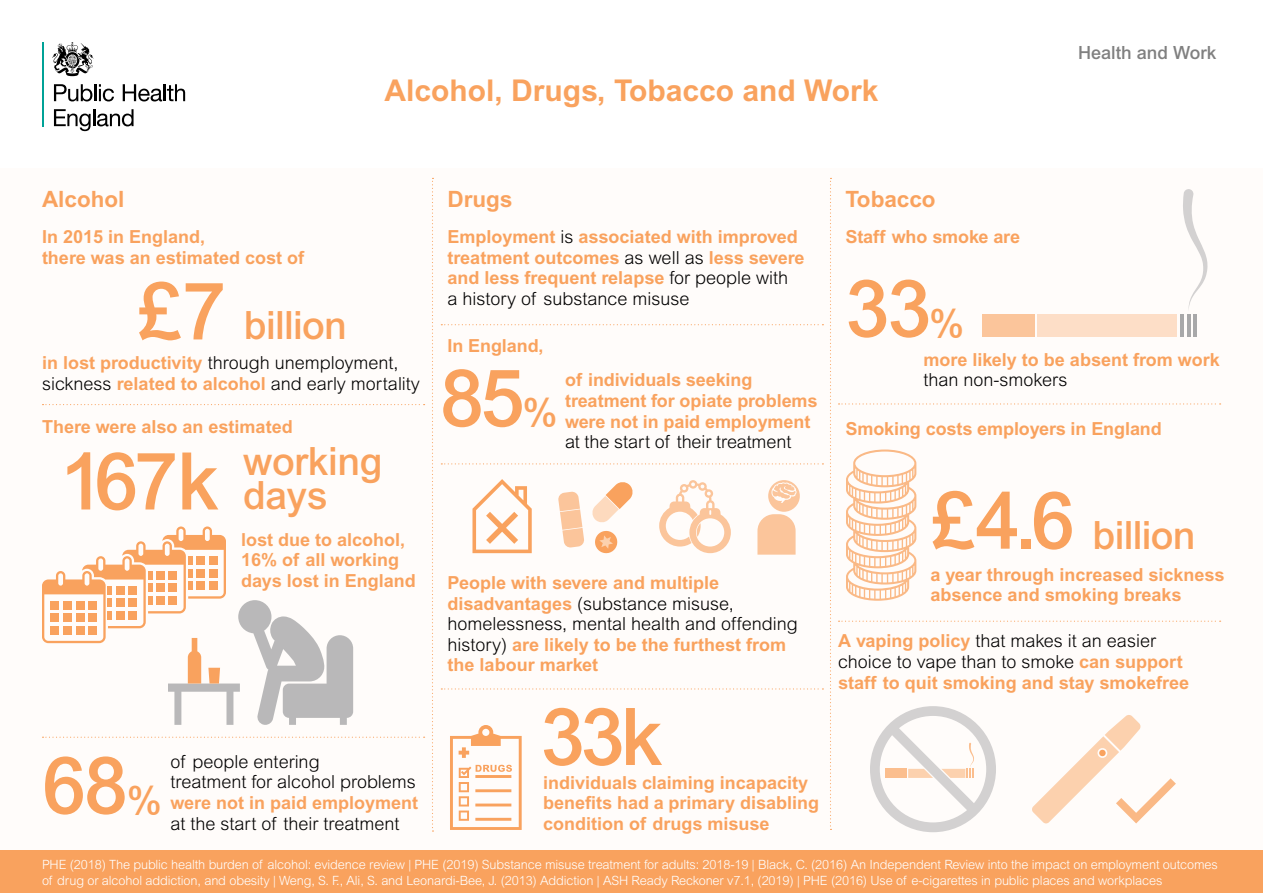
<style>
.page{position:relative;width:1263px;height:893px;background:#fff}
.page>*{position:absolute;margin:0;border:0;box-sizing:border-box;transform-origin:0 0}
.t1{font:500 79.5px "Arial";letter-spacing:-.045em;color:#f9a25e}
.t2{font:500 39px/34.8px "Arial";letter-spacing:-.01em;color:#f9a25e}
.t3{font:700 30px "Arial";color:#f9a25e}
.t4{font:700 22.5px "Arial";color:#f9a25e}
.t5{font:500 18.15px "Arial";color:#808080}
.t6{font:700 18px/20.7px "Arial";color:#f9a25e}
.t7{font:300 18px/20.7px "Arial MT Std";color:#000}
.t8{font:300 12.75px/15.3px "Arial MT Std";letter-spacing:-.01em;color:#fff}
.s1{font-size:79.5px}
.s2{font-family:"Arial";font-weight:700;color:#f9a25e}
.s3{font-size:39px}
.s4{font-family:"Arial MT Std";font-weight:300;color:#000}
</style>
<div class="page">
<div style="left:0;top:168px;width:1263px;height:724px;background:#fffcfa"></div>
<div style="left:0;top:850px;width:1263px;height:42px;background:#f9a25e"></div>
<svg style="left:42px;top:526px;width:311px;height:198px"></svg>
<svg style="left:830px;top:178px;width:2px;height:652px"></svg>
<svg style="left:432px;top:178px;width:1px;height:653px"></svg>
<svg style="left:839px;top:403px;width:382px;height:1px"></svg>
<svg style="left:839px;top:620px;width:382px;height:1px"></svg>
<svg style="left:846px;top:449px;width:70px;height:151px"></svg>
<svg style="left:43px;top:404px;width:382px;height:1px"></svg>
<svg style="left:43px;top:736px;width:382px;height:1px"></svg>
<svg style="left:441px;top:463px;width:382px;height:1px"></svg>
<div style="left:982px;top:315px;width:53px;height:22px;background:#fbc59b"></div>
<div style="left:1038px;top:315px;width:139px;height:22px;background:#fddec7"></div>
<hr style="left:1180px;top:315px;width:4px;height:22px;background:#a8aaad">
<hr style="left:1187px;top:315px;width:3px;height:22px;background:#a8aaad">
<hr style="left:1193px;top:315px;width:4px;height:22px;background:#a8aaad">
<svg style="left:1183px;top:189px;width:25px;height:120px"></svg>
<svg style="left:870px;top:706px;width:126px;height:126px"></svg>
<div style="left:768px;top:480px;width:32px;height:31px;background:#fbc59b;border-radius:50%"></div>
<svg style="left:758px;top:514px;width:38px;height:40px;background:#fbc9a3"></svg>
<svg style="left:771px;top:482px;width:26px;height:21px"></svg>
<svg style="left:659px;top:480px;width:72px;height:73px"></svg>
<svg style="left:472px;top:479px;width:60px;height:74px"></svg>
<svg style="left:592px;top:482px;width:41px;height:41px"></svg>
<svg style="left:595px;top:531px;width:23px;height:23px"></svg>
<svg style="left:558px;top:491px;width:26px;height:57px"></svg>
<svg style="left:1032px;top:715px;width:144px;height:109px"></svg>
<svg style="left:450px;top:725px;width:72px;height:105px"></svg>
<svg style="left:441px;top:688px;width:382px;height:1px"></svg>
<svg style="left:441px;top:324px;width:382px;height:1px"></svg>
<hr style="left:42px;top:42px;width:2px;height:84px;background:#00a297">
<svg style="left:54px;top:84px;width:60px;height:17px"></svg>
<svg style="left:123px;top:84px;width:62px;height:17px"></svg>
<svg style="left:54px;top:109px;width:80px;height:22px"></svg>
<svg style="left:52px;top:42px;width:42px;height:34px"></svg>
<h3 class="t3" style="left:384px;top:73px;width:496px">Alcohol, Drugs, Tobacco and Work</h3>
<p class="t4" style="left:42px;top:186px;width:84px">Alcohol</p>
<p class="t4" style="left:447px;top:186px;width:67px">Drugs</p>
<p class="t4" style="left:845px;top:186px;width:92px">Tobacco</p>
<p class="t5" style="left:1078px;top:42px;width:140px">Health and Work</p>
<p class="t6" style="left:42px;top:226px;width:264px">In 2015 in England,<br>there was an estimated cost of</p>
<h2 class="t2" style="left:138px;top:308px;width:210px"><span class="s1">£7</span> billion</h2>
<p class="t7" style="left:42px;top:353px;width:379px"><span class="s2">in lost productivity</span> through unemployment, sickness <span class="s2">related to alcohol</span> and early mortality</p>
<p class="t6" style="left:42px;top:416px;width:252px">There were also an estimated</p>
<h2 class="t2" style="left:243px;top:443px;width:141px;text-indent:-183px"><span class="s1">167k</span> working days</h2>
<p class="t6" style="left:241px;top:529px;width:176px">lost due to alcohol,<br>16% of all working days lost in England</p>
<h1 class="t1" style="left:42px;top:739px;width:121px">68<span class="s3">%</span></h1>
<p class="t7" style="left:171px;top:751px;width:247px">of people entering<br>treatment for alcohol problems</p>
<p class="t6" style="left:171px;top:792px;width:249px">were not in paid employment</p>
<p class="t7" style="left:171px;top:813px;width:230px">at the start of their treatment</p>
<p class="t6" style="left:448px;top:226px;width:359px">Employment <span class="s4">is</span> associated with improved treatment outcomes <span class="s4">as well as</span> less severe and less frequent relapse <span class="s4">for people with</span></p>
<p class="t7" style="left:448px;top:288px;width:243px">a history of substance misuse</p>
<p class="t6" style="left:448px;top:335px;width:98px">In England,</p>
<h1 class="t1" style="left:440px;top:352px;width:119px">85<span class="s3">%</span></h1>
<p class="t6" style="left:565px;top:369px;width:254px">of individuals seeking treatment for opiate problems were not in paid employment</p>
<p class="t7" style="left:565px;top:431px;width:228px">at the start of their treatment</p>
<p class="t6" style="left:448px;top:572px;width:273px">People with severe and multiple</p>
<p class="t7" style="left:448px;top:592px;width:352px"><span class="s2">disadvantages</span> (substance misuse, homelessness, mental health and offending</p>
<p class="t6" style="left:448px;top:634px;width:340px"><span class="s4">history)</span> are likely to be the furthest from the labour market</p>
<h1 class="t1" style="left:541px;top:690px;width:124px">33k</h1>
<p class="t6" style="left:543px;top:771px;width:277px">individuals claiming incapacity benefits had a primary disabling condition of drugs misuse</p>
<p class="t6" style="left:846px;top:226px;width:176px">Staff who smoke are</p>
<h1 class="t1" style="left:845px;top:262px;width:120px">33<span class="s3">%</span></h1>
<p class="t6" style="left:924px;top:348px;width:298px">more likely to be absent from work</p>
<p class="t7" style="left:924px;top:369px;width:146px">than non-smokers</p>
<p class="t6" style="left:846px;top:418px;width:318px">Smoking costs employers in England</p>
<h2 class="t2" style="left:932px;top:517px;width:265px"><span class="s1">£4.6</span> billion</h2>
<p class="t6" style="left:930px;top:563px;width:296px">a year through increased sickness absence and smoking breaks</p>
<p class="t7" style="left:838px;top:630px;width:346px"><span class="s2">A vaping policy</span> that makes it an easier choice to vape than to smoke <span class="s2">can support</span></p>
<p class="t6" style="left:838px;top:671px;width:353px">staff to quit smoking and stay smokefree</p>
<p class="t8" style="left:42px;top:857px;width:1177px">PHE (2018) The public health burden of alcohol: evidence review | PHE (2019) Substance misuse treatment for adults: 2018-19 | Black, C. (2016) An Independent Review into the impact on employment outcomes of drug or alcohol addiction, and obesity | Weng, S. F., Ali, S. and Leonardi-Bee, J. (2013) Addiction | ASH Ready Reckoner v7.1, (2019) | PHE (2016) Use of e-cigarettes in public places and workplaces</p>
</div>
